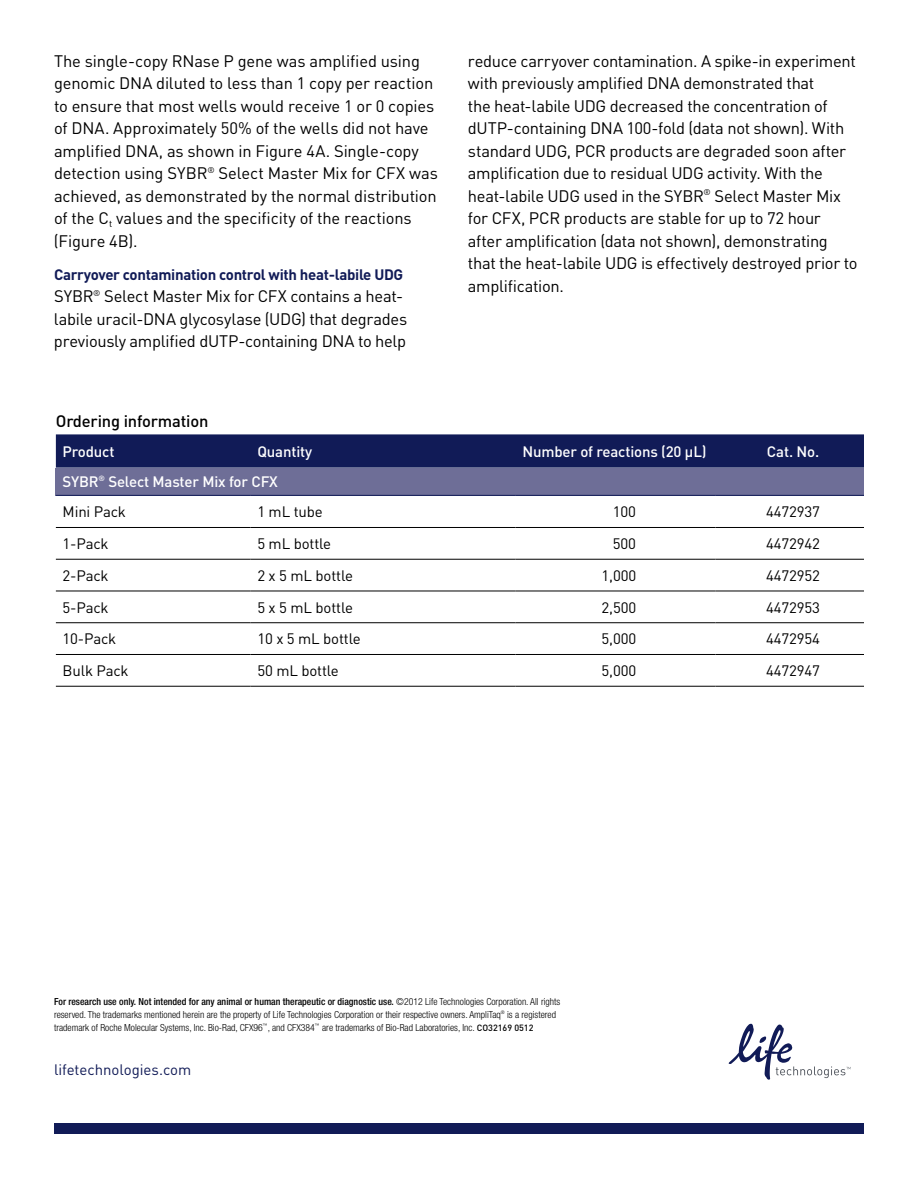
<style>
.page{position:relative;width:918px;height:1188px;background:#fff}
.page>*{position:absolute;margin:0;border:0;box-sizing:border-box;transform-origin:0 0}
.t1{font:16.5px/22.5px "DIN Pro";letter-spacing:-.015em;color:#000}
.t2{font:500 16.5px "DIN Pro";letter-spacing:-.01em;color:#000}
.t3{font:15px "DIN Pro";letter-spacing:-.01em;color:#000}
.t4{font:500 15px/30px "DIN Pro";letter-spacing:-.01em;color:#fff}
.t5{font:700 15px "DIN Pro";letter-spacing:-.02em;color:#111b57}
.t6{font:15px "DIN Pro";color:#111b57}
.t7{font:300 condensed 9.75px/12.8px "Helvetica Neue LT Std";color:#000}
.s1{font-weight:400;color:#000}
.s2{font-weight:500}
.s3{font-family:"DIN Pro";font-weight:500;font-stretch:normal;font-size:9px}
</style>
<div class="page">
<svg style="left:728px;top:1023px;width:122px;height:57px"></svg>
<div style="left:54px;top:1123px;width:810px;height:11px;background:#111b57"></div>
<div style="left:56px;top:434px;width:808px;height:34px;background:#111b57"></div>
<div style="left:56px;top:468px;width:808px;height:27px;background:#6e6e97"></div>
<hr style="left:56px;top:495px;width:195px;height:1px;background:#111b57">
<hr style="left:251px;top:495px;width:265px;height:1px;background:#111b57">
<hr style="left:516px;top:495px;width:199px;height:1px;background:#111b57">
<hr style="left:716px;top:495px;width:148px;height:1px;background:#111b57">
<hr style="left:56px;top:527px;width:195px;height:1px;background:#000">
<hr style="left:251px;top:527px;width:265px;height:1px;background:#000">
<hr style="left:516px;top:527px;width:199px;height:1px;background:#000">
<hr style="left:716px;top:527px;width:148px;height:1px;background:#000">
<hr style="left:56px;top:559px;width:195px;height:1px;background:#000">
<hr style="left:251px;top:559px;width:265px;height:1px;background:#000">
<hr style="left:516px;top:559px;width:199px;height:1px;background:#000">
<hr style="left:716px;top:559px;width:148px;height:1px;background:#000">
<hr style="left:56px;top:591px;width:195px;height:1px;background:#000">
<hr style="left:251px;top:591px;width:265px;height:1px;background:#000">
<hr style="left:516px;top:591px;width:199px;height:1px;background:#000">
<hr style="left:716px;top:591px;width:148px;height:1px;background:#000">
<hr style="left:56px;top:622px;width:195px;height:1px;background:#000">
<hr style="left:251px;top:622px;width:265px;height:1px;background:#000">
<hr style="left:516px;top:622px;width:199px;height:1px;background:#000">
<hr style="left:716px;top:622px;width:148px;height:1px;background:#000">
<hr style="left:56px;top:654px;width:195px;height:1px;background:#000">
<hr style="left:251px;top:654px;width:265px;height:1px;background:#000">
<hr style="left:516px;top:654px;width:199px;height:1px;background:#000">
<hr style="left:716px;top:654px;width:148px;height:1px;background:#000">
<hr style="left:56px;top:686px;width:195px;height:1px;background:#000">
<hr style="left:251px;top:686px;width:265px;height:1px;background:#000">
<hr style="left:516px;top:686px;width:199px;height:1px;background:#000">
<hr style="left:716px;top:686px;width:148px;height:1px;background:#000">
<p class="t1" style="left:54px;top:49px;width:385px">The single-copy RNase P gene was amplified using genomic DNA diluted to less than 1 copy per reaction to ensure that most wells would receive 1 or 0 copies of DNA. Approximately 50% of the wells did not have amplified DNA, as shown in Figure 4A. Single-copy detection using SYBR<sup>®</sup> Select Master Mix for CFX was achieved, as demonstrated by the normal distribution of the C<sub>t</sub> values and the specificity of the reactions (Figure 4B).</p>
<p class="t5" style="left:54px;top:264px;width:351px">Carryover contamination control with heat-labile UDG</p>
<p class="t1" style="left:54px;top:284px;width:355px">SYBR<sup>®</sup> Select Master Mix for CFX contains a heat&shy;labile uracil-DNA glycosylase (UDG) that degrades previously amplified dUTP-containing DNA to help</p>
<p class="t1" style="left:468px;top:49px;width:391px">reduce carryover contamination. A spike-in experiment with previously amplified DNA demonstrated that<br>the heat-labile UDG decreased the concentration of dUTP-containing DNA 100-fold (data not shown). With standard UDG, PCR products are degraded soon after amplification due to residual UDG activity. With the heat-labile UDG used in the SYBR<sup>®</sup> Select Master Mix for CFX, PCR products are stable for up to 72 hour after amplification (data not shown), demonstrating that the heat-labile UDG is effectively destroyed prior to amplification.</p>
<p class="t2" style="left:56px;top:410px;width:154px">Ordering information</p>
<p class="t4" style="left:63px;top:436px;width:53px">Product</p>
<p class="t4" style="left:257px;top:436px;width:56px">Quantity</p>
<p class="t4" style="left:522px;top:436px;width:186px">Number of reactions (20 μL)</p>
<p class="t4" style="left:767px;top:436px;width:54px">Cat. No.</p>
<p class="t4" style="left:63px;top:466px;width:217px">SYBR<sup>®</sup> Select Master Mix for CFX<br><span class="s1">Mini Pack</span></p>
<p class="t3" style="left:257px;top:502px;width:67px">1 mL tube</p>
<p class="t3" style="left:613px;top:502px;width:25px">100</p>
<p class="t3" style="left:766px;top:502px;width:55px">4472937</p>
<p class="t3" style="left:63px;top:533px;width:48px">1-Pack</p>
<p class="t3" style="left:257px;top:533px;width:75px">5 mL bottle</p>
<p class="t3" style="left:613px;top:533px;width:25px">500</p>
<p class="t3" style="left:766px;top:533px;width:55px">4472942</p>
<p class="t3" style="left:63px;top:565px;width:48px">2-Pack</p>
<p class="t3" style="left:257px;top:565px;width:97px">2 x 5 mL bottle</p>
<p class="t3" style="left:602px;top:565px;width:36px">1,000</p>
<p class="t3" style="left:766px;top:565px;width:55px">4472952</p>
<p class="t3" style="left:63px;top:597px;width:48px">5-Pack</p>
<p class="t3" style="left:257px;top:597px;width:97px">5 x 5 mL bottle</p>
<p class="t3" style="left:602px;top:597px;width:36px">2,500</p>
<p class="t3" style="left:766px;top:597px;width:55px">4472953</p>
<p class="t3" style="left:63px;top:629px;width:55px">10-Pack</p>
<p class="t3" style="left:257px;top:629px;width:105px">10 x 5 mL bottle</p>
<p class="t3" style="left:602px;top:629px;width:36px">5,000</p>
<p class="t3" style="left:766px;top:629px;width:55px">4472954</p>
<p class="t3" style="left:63px;top:660px;width:68px">Bulk Pack</p>
<p class="t3" style="left:257px;top:660px;width:83px">50 mL bottle</p>
<p class="t3" style="left:602px;top:660px;width:36px">5,000</p>
<p class="t3" style="left:766px;top:660px;width:55px">4472947</p>
<p class="t7" style="left:54px;top:995px;width:508px"><span class="s2">For research use only. Not intended for any animal or human therapeutic or diagnostic use.</span> ©2012 Life Technologies Corporation. All rights reserved. The trademarks mentioned herein are the property of Life Technologies Corporation or their respective owners. AmpliTaq<sup>®</sup> is a registered trademark of Roche Molecular Systems, Inc. Bio-Rad, CFX96<sup>™</sup>, and CFX384<sup>™</sup> are trademarks of Bio-Rad Laboratories, Inc. <span class="s3">CO32169 0512</span></p>
<p class="t6" style="left:54px;top:1060px;width:139px">lifetechnologies.com</p>
</div>
